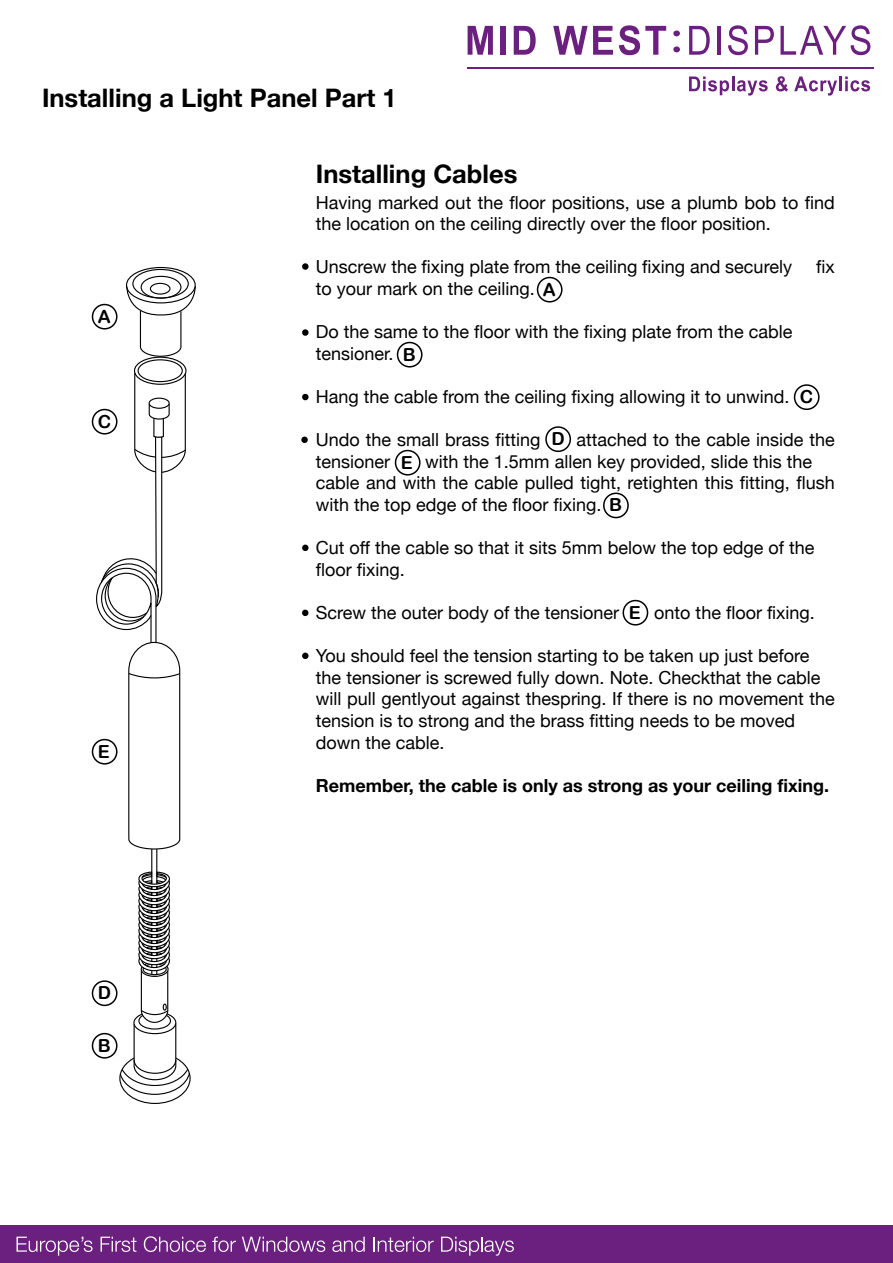
<style>
.page{position:relative;width:893px;height:1263px;background:#fff}
.page>*{position:absolute;margin:0;border:0;box-sizing:border-box;transform-origin:0 0}
.t1{font:700 25.5px "Helvetica Neue";color:#000}
.t2{font:18px/21.6px "Helvetica Neue";color:#000}
.t3{font:700 18px "Helvetica Neue";color:#000}
.t4{font:18px "Arial Rounded MT Bold";color:#000}
.s1{font-family:"Arial Rounded MT Bold"}
.s2{color:#fff}
</style>
<div class="page">
<div style="left:0;top:1225px;width:893px;height:38px;background:#6b1f7e"></div>
<svg style="left:17px;top:1237px;width:76px;height:18px"></svg>
<svg style="left:101px;top:1237px;width:35px;height:15px"></svg>
<svg style="left:144px;top:1236px;width:62px;height:16px"></svg>
<svg style="left:212px;top:1237px;width:24px;height:15px"></svg>
<svg style="left:242px;top:1237px;width:83px;height:15px"></svg>
<svg style="left:332px;top:1237px;width:33px;height:15px"></svg>
<svg style="left:373px;top:1237px;width:61px;height:15px"></svg>
<svg style="left:441px;top:1237px;width:73px;height:18px"></svg>
<hr style="left:467px;top:67px;width:406px;height:2px;background:#6b1f7e">
<svg style="left:468px;top:26px;width:25px;height:29px"></svg>
<div style="left:501px;top:26px;width:5px;height:29px;background:#6b1f7e"></div>
<svg style="left:514px;top:26px;width:22px;height:29px"></svg>
<svg style="left:553px;top:26px;width:60px;height:29px"></svg>
<svg style="left:619px;top:25px;width:47px;height:30px"></svg>
<svg style="left:673px;top:31px;width:7px;height:21px"></svg>
<svg style="left:689px;top:26px;width:21px;height:29px"></svg>
<hr style="left:717px;top:26px;width:4px;height:29px;background:#6b1f7e">
<svg style="left:728px;top:25px;width:20px;height:30px"></svg>
<svg style="left:755px;top:26px;width:19px;height:29px"></svg>
<svg style="left:780px;top:25px;width:90px;height:30px"></svg>
<svg style="left:689px;top:76px;width:79px;height:20px"></svg>
<svg style="left:776px;top:76px;width:12px;height:16px"></svg>
<svg style="left:794px;top:77px;width:43px;height:19px"></svg>
<hr style="left:839px;top:76px;width:3px;height:15px;background:#6b1f7e">
<svg style="left:845px;top:76px;width:25px;height:15px"></svg>
<div style="left:132px;top:269px;width:57px;height:30px;border:1px solid #020202;border-radius:50%"></div>
<div style="left:126px;top:267px;width:70px;height:36px;border:1px solid #020202;border-radius:50%"></div>
<div style="left:141px;top:276px;width:40px;height:23px;border:1px solid #020202;border-radius:50%"></div>
<div style="left:150px;top:283px;width:21px;height:12px;border:1px solid #020202;border-radius:50%"></div>
<svg style="left:126px;top:285px;width:70px;height:72px"></svg>
<div style="left:134px;top:357px;width:53px;height:28px;border:1px solid #020202;border-radius:50%"></div>
<div style="left:138px;top:359px;width:45px;height:23px;border:1px solid #020202;border-radius:50%"></div>
<svg style="left:95px;top:372px;width:96px;height:732px"></svg>
<svg style="left:302px;top:263px;width:7px;height:7px"></svg>
<svg style="left:302px;top:329px;width:7px;height:7px"></svg>
<svg style="left:302px;top:394px;width:7px;height:6px"></svg>
<svg style="left:301px;top:437px;width:7px;height:6px"></svg>
<svg style="left:302px;top:545px;width:7px;height:6px"></svg>
<svg style="left:302px;top:610px;width:6px;height:6px"></svg>
<svg style="left:302px;top:653px;width:7px;height:6px"></svg>
<div style="left:537px;top:277px;width:26px;height:26px;border:2px solid #000;border-radius:50%"></div>
<div style="left:92px;top:304px;width:26px;height:26px;border:2px solid #000;border-radius:50%"></div>
<div style="left:92px;top:409px;width:26px;height:26px;border:2px solid #000;border-radius:50%"></div>
<div style="left:92px;top:739px;width:26px;height:25px;border:2px solid #000;border-radius:50%"></div>
<div style="left:92px;top:980px;width:26px;height:26px;border:2px solid #000;border-radius:50%"></div>
<div style="left:92px;top:1033px;width:26px;height:25px;border:2px solid #000;border-radius:50%"></div>
<div style="left:397px;top:342px;width:26px;height:26px;border:2px solid #000;border-radius:50%"></div>
<div style="left:794px;top:384px;width:26px;height:26px;border:2px solid #000;border-radius:50%"></div>
<div style="left:545px;top:426px;width:26px;height:26px;border:2px solid #000;border-radius:50%"></div>
<div style="left:395px;top:450px;width:26px;height:25px;border:2px solid #000;border-radius:50%"></div>
<div style="left:603px;top:492px;width:26px;height:26px;border:2px solid #000;border-radius:50%"></div>
<div style="left:622px;top:600px;width:26px;height:26px;border:2px solid #000;border-radius:50%"></div>
<h1 class="t1" style="left:42px;top:83px;width:356px">Installing a Light Panel Part 1</h1>
<p class="t4" style="left:98px;top:305px;width:14px">A</p>
<p class="t4" style="left:98px;top:410px;width:15px">C</p>
<p class="t4" style="left:98px;top:740px;width:14px">E</p>
<p class="t4" style="left:98px;top:982px;width:15px">D</p>
<p class="t4" style="left:98px;top:1034px;width:14px">B</p>
<h1 class="t1" style="left:316px;top:158px;width:203px">Installing Cables</h1>
<p class="t2" style="left:316px;top:191px;width:520px">Having marked out the floor positions, use a plumb bob to find the location on the ceiling directly over the floor position.</p>
<p class="t2" style="left:316px;top:256px;width:478px">Unscrew the fixing plate from the ceiling fixing and securely</p>
<p class="t2" style="left:816px;top:256px;width:20px">fix</p>
<p class="t2" style="left:316px;top:277px;width:242px">to your mark on the ceiling. <span class="s1">A</span></p>
<p class="t2" style="left:316px;top:321px;width:478px">Do the same to the floor with the fixing plate from the cable tensioner.</p>
<p class="t2" style="left:316px;top:385px;width:475px">Hang the cable from the ceiling fixing allowing it to unwind.</p>
<p class="t2" style="left:316px;top:429px;width:226px">Undo the small brass fitting</p>
<p class="t2" style="left:576px;top:429px;width:260px">attached to the cable inside the</p>
<p class="t2" style="left:316px;top:450px;width:76px">tensioner</p>
<p class="t4" style="left:403px;top:343px;width:14px">B</p>
<p class="t4" style="left:800px;top:386px;width:15px">C</p>
<p class="t4" style="left:551px;top:428px;width:15px">D</p>
<p class="t2" style="left:316px;top:450px;width:520px;text-indent:109px">with the 1.5mm allen key provided, slide this the cable and with the cable pulled tight, retighten this fitting, flush with the top edge of the floor fixing. <span class="s1">B</span></p>
<p class="t2" style="left:316px;top:537px;width:500px">Cut off the cable so that it sits 5mm below the top edge of the floor fixing.</p>
<p class="t2" style="left:316px;top:601px;width:305px">Screw the outer body of the tensioner</p>
<p class="t2" style="left:654px;top:601px;width:162px">onto the floor fixing.</p>
<p class="t2" style="left:316px;top:645px;width:520px">You should feel the tension starting to be taken up just before the tensioner is screwed fully down. Note. Checkthat the cable <span class="s2">• </span>will pull gentlyout against thespring. If there is no movement the tension is to strong and the brass fitting needs to be moved down the cable.</p>
<p class="t3" style="left:316px;top:774px;width:515px">Remember, the cable is only as strong as your ceiling fixing.</p>
<p class="t4" style="left:401px;top:451px;width:14px">E</p>
<p class="t4" style="left:629px;top:601px;width:14px">E</p>
</div>
